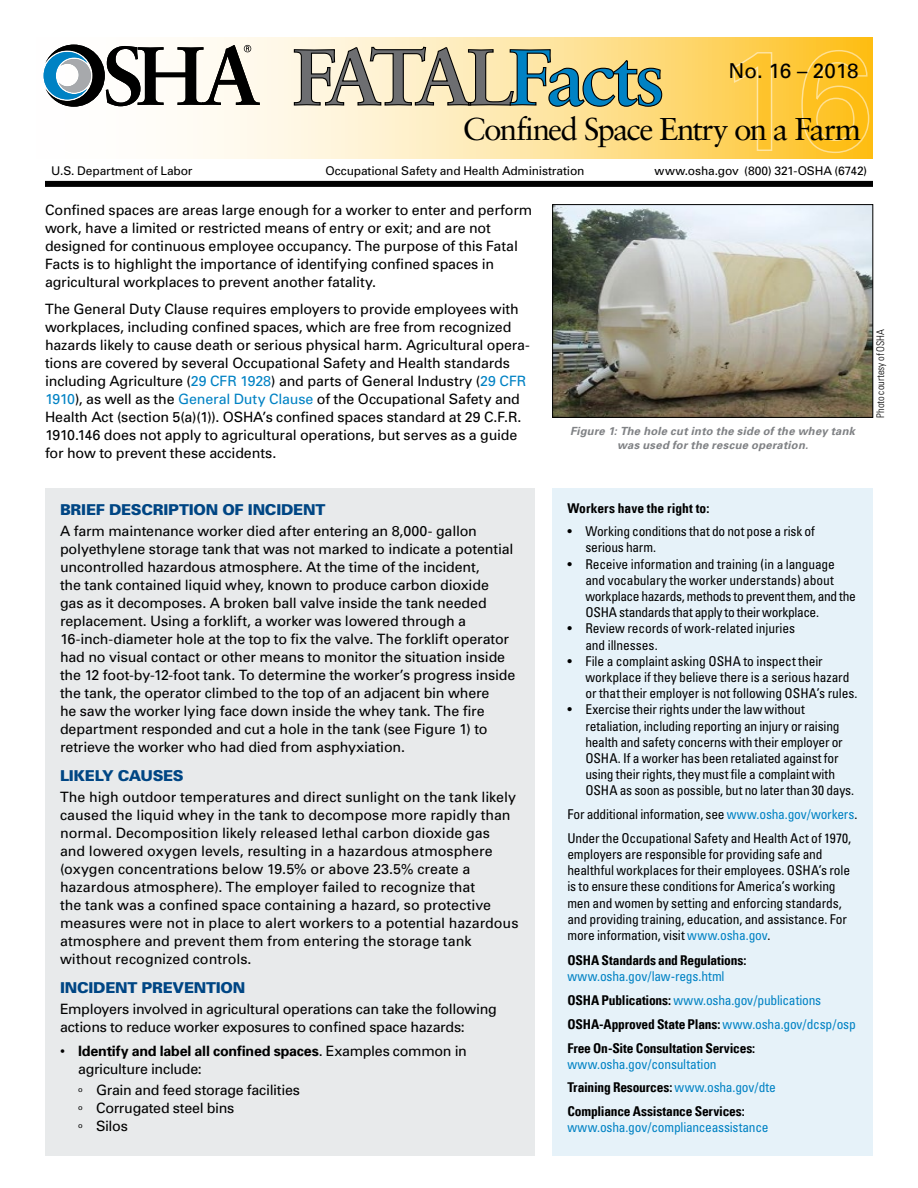
<style>
.page{position:relative;width:918px;height:1188px;background:#fff}
.page>*{position:absolute;margin:0;border:0;box-sizing:border-box;transform-origin:0 0}
.t1{font:700 79.2px "Sabon";letter-spacing:-.08em;color:#6d6e71}
.t2{font:31.5px "Sabon";letter-spacing:-.05em;color:#000}
.t3{font:20.55px "Univers";color:#000}
.Subhead{font:900 15px "Univers";letter-spacing:-.015em;color:#004684}
.Bodytext{font:14.25px/18px "Univers";letter-spacing:-.01em;color:#000}
.Bodytext-2{font:condensed 13.5px/16.2px "Univers";letter-spacing:-.01em;color:#000}
.Bodytext-3{font:700 condensed 13.5px/16.2px "Univers";letter-spacing:-.01em;color:#000}
.Bodytext-4{font:condensed 13.5px/16.2px "Univers";letter-spacing:-.015em;color:#0082c4}
.Bodytext-5{font:12px "Univers";letter-spacing:-.01em;color:#000}
.Right_Caption{font:italic 700 11.25px/13.5px "Univers";letter-spacing:.02em;color:#808285;text-align:center}
.photo_caption{font:300 condensed 10.5px "Univers";letter-spacing:-.005em;color:#000}
.s1{color:#0082c4}
.s2{font-family:"Univers";font-weight:400;font-size:140.85px;color:#febd11}
.s3{font-weight:700}
.s4{font-weight:400;color:#0082c4}
.s5{font-weight:700;color:#000}
</style>
<div class="page">
<div style="left:45px;top:488px;width:490px;height:668px;background:#e8eaeb"></div>
<svg style="left:43px;top:38px;width:830px;height:121px"></svg>
<svg style="left:44px;top:45px;width:216px;height:62px"></svg>
<svg style="left:293px;top:46px;width:370px;height:61px"></svg>
<svg style="left:733px;top:51px;width:40px;height:101px"></svg>
<svg style="left:801px;top:49px;width:69px;height:105px"></svg>
<div style="left:45px;top:181px;width:828px;height:6px;background:#000"></div>
<img style="left:554px;top:206px;width:317px;height:210px">
<div style="left:552px;top:204px;width:321px;height:214px;border:1px solid #000"></div>
<div style="left:552px;top:488px;width:321px;height:668px;background:#e6f2f9"></div>
<h1 class="t1" style="left:293px;top:28px;width:582px">FATAL<span class="s1">Facts</span> <span class="s2">16</span></h1>
<h3 class="t3" style="left:728px;top:58px;width:132px">No. 16 – 2018</h3>
<h2 class="t2" style="left:463px;top:111px;width:400px">Confined Space Entry on a Farm</h2>
<p class="Bodytext-5" style="left:51px;top:163px;width:143px">U.S. Department of Labor</p>
<p class="Bodytext-5" style="left:325px;top:163px;width:261px">Occupational Safety and Health Administration</p>
<p class="Bodytext-5" style="left:655px;top:163px;width:214px">www.osha.gov (800) 321-OSHA (6742)</p>
<p class="Bodytext" style="left:45px;top:201px;width:489px">Confined spaces are areas large enough for a worker to enter and perform work, have a limited or restricted means of entry or exit; and are not designed for continuous employee occupancy. The purpose of this Fatal Facts is to highlight the importance of identifying confined spaces in agricultural workplaces to prevent another fatality.</p>
<p class="Bodytext" style="left:45px;top:300px;width:487px">The General Duty Clause requires employers to provide employees with workplaces, including confined spaces, which are free from recognized hazards likely to cause death or serious physical harm. Agricultural opera&shy;tions are covered by several Occupational Safety and Health standards including Agriculture (<span class="s1">29 CFR 1928</span>) and parts of General Industry (<span class="s1">29 CFR 1910</span>), as well as the <span class="s1">General Duty Clause</span> of the Occupational Safety and Health Act (section 5(a)(1)). OSHA’s confined spaces standard at 29 C.F.R.<br>1910.146 does not apply to agricultural operations, but serves as a guide for how to prevent these accidents.</p>
<p class="Right_Caption" style="left:570px;top:424px;width:287px">Figure 1: The hole cut into the side of the whey tank was used for the rescue operation.</p>
<p class="photo_caption" style="left:874px;top:418px;width:90px;rotate:-90deg">Photo courtesy of OSHA</p>
<h1 class="Subhead" style="left:60px;top:500px;width:267px">BRIEF DESCRIPTION OF INCIDENT</h1>
<p class="Bodytext" style="left:60px;top:521px;width:457px">A farm maintenance worker died after entering an 8,000- gallon polyethylene storage tank that was not marked to indicate a potential uncontrolled hazardous atmosphere. At the time of the incident,<br>the tank contained liquid whey, known to produce carbon dioxide gas as it decomposes. A broken ball valve inside the tank needed replacement. Using a forklift, a worker was lowered through a 16-inch-diameter hole at the top to fix the valve. The forklift operator had no visual contact or other means to monitor the situation inside the 12 foot-by-12-foot tank. To determine the worker’s progress inside the tank, the operator climbed to the top of an adjacent bin where<br>he saw the worker lying face down inside the whey tank. The fire department responded and cut a hole in the tank (see Figure 1) to retrieve the worker who had died from asphyxiation.</p>
<h1 class="Subhead" style="left:60px;top:766px;width:125px">LIKELY CAUSES</h1>
<p class="Bodytext" style="left:60px;top:788px;width:460px">The high outdoor temperatures and direct sunlight on the tank likely caused the liquid whey in the tank to decompose more rapidly than normal. Decomposition likely released lethal carbon dioxide gas and lowered oxygen levels, resulting in a hazardous atmosphere (oxygen concentrations below 19.5% or above 23.5% create a hazardous atmosphere). The employer failed to recognize that<br>the tank was a confined space containing a hazard, so protective measures were not in place to alert workers to a potential hazardous atmosphere and prevent them from entering the storage tank without recognized controls.</p>
<h1 class="Subhead" style="left:60px;top:978px;width:187px">INCIDENT PREVENTION</h1>
<p class="Bodytext" style="left:60px;top:1000px;width:438px">Employers involved in agricultural operations can take the following actions to reduce worker exposures to confined space hazards:</p>
<p class="Bodytext" style="left:78px;top:1042px;width:391px;text-indent:-18px">• <span class="s3">Identify and label all confined spaces</span>. Examples common in agriculture include:</p>
<p class="Bodytext" style="left:78px;top:1081px;width:223px"><sup>o</sup> Grain and feed storage facilities</p>
<p class="Bodytext" style="left:78px;top:1099px;width:158px"><sup>o</sup> Corrugated steel bins</p>
<p class="Bodytext" style="left:78px;top:1117px;width:51px"><sup>o</sup> Silos</p>
<p class="Bodytext-3" style="left:567px;top:500px;width:144px">Workers have the right to:</p>
<p class="Bodytext-2" style="left:585px;top:523px;width:231px;text-indent:-18px">• Working conditions that do not pose a risk of serious harm.</p>
<p class="Bodytext-2" style="left:585px;top:556px;width:272px;text-indent:-18px">• Receive information and training (in a language and vocabulary the worker understands) about workplace hazards, methods to prevent them, and the OSHA standards that apply to their workplace.</p>
<p class="Bodytext-2" style="left:585px;top:620px;width:211px;text-indent:-18px">• Review records of work-related injuries and illnesses.</p>
<p class="Bodytext-2" style="left:585px;top:653px;width:274px;text-indent:-18px">• File a complaint asking OSHA to inspect their workplace if they believe there is a serious hazard or that their employer is not following OSHA’s rules.</p>
<p class="Bodytext-2" style="left:585px;top:701px;width:270px;text-indent:-18px">• Exercise their rights under the law without retaliation, including reporting an injury or raising health and safety concerns with their employer or OSHA. If a worker has been retaliated against for using their rights, they must file a complaint with OSHA as soon as possible, but no later than 30 days.</p>
<p class="Bodytext-2" style="left:567px;top:806px;width:291px">For additional information, see <span class="s1">www.osha.gov/workers</span>.</p>
<p class="Bodytext-2" style="left:567px;top:830px;width:285px">Under the Occupational Safety and Health Act of 1970, employers are responsible for providing safe and healthful workplaces for their employees. OSHA’s role is to ensure these conditions for America’s working men and women by setting and enforcing standards, and providing training, education, and assistance. For more information, visit <span class="s1">www.osha.gov</span>.</p>
<p class="Bodytext-3" style="left:567px;top:952px;width:180px">OSHA Standards and Regulations: <span class="s4">www.osha.gov/law-regs.html</span></p>
<p class="Bodytext-4" style="left:567px;top:992px;width:255px"><span class="s5">OSHA Publications:</span> www.osha.gov/publications</p>
<p class="Bodytext-3" style="left:567px;top:1016px;width:290px">OSHA-Approved State Plans: <span class="s4">www.osha.gov/dcsp/osp</span></p>
<p class="Bodytext-3" style="left:567px;top:1040px;width:189px">Free On-Site Consultation Services: <span class="s4">www.osha.gov/consultation</span></p>
<p class="Bodytext-3" style="left:567px;top:1079px;width:210px">Training Resources: <span class="s4">www.osha.gov/dte</span></p>
<p class="Bodytext-4" style="left:567px;top:1103px;width:203px"><span class="s5">Compliance Assistance Services: </span>www.osha.gov/complianceassistance</p>
</div>
